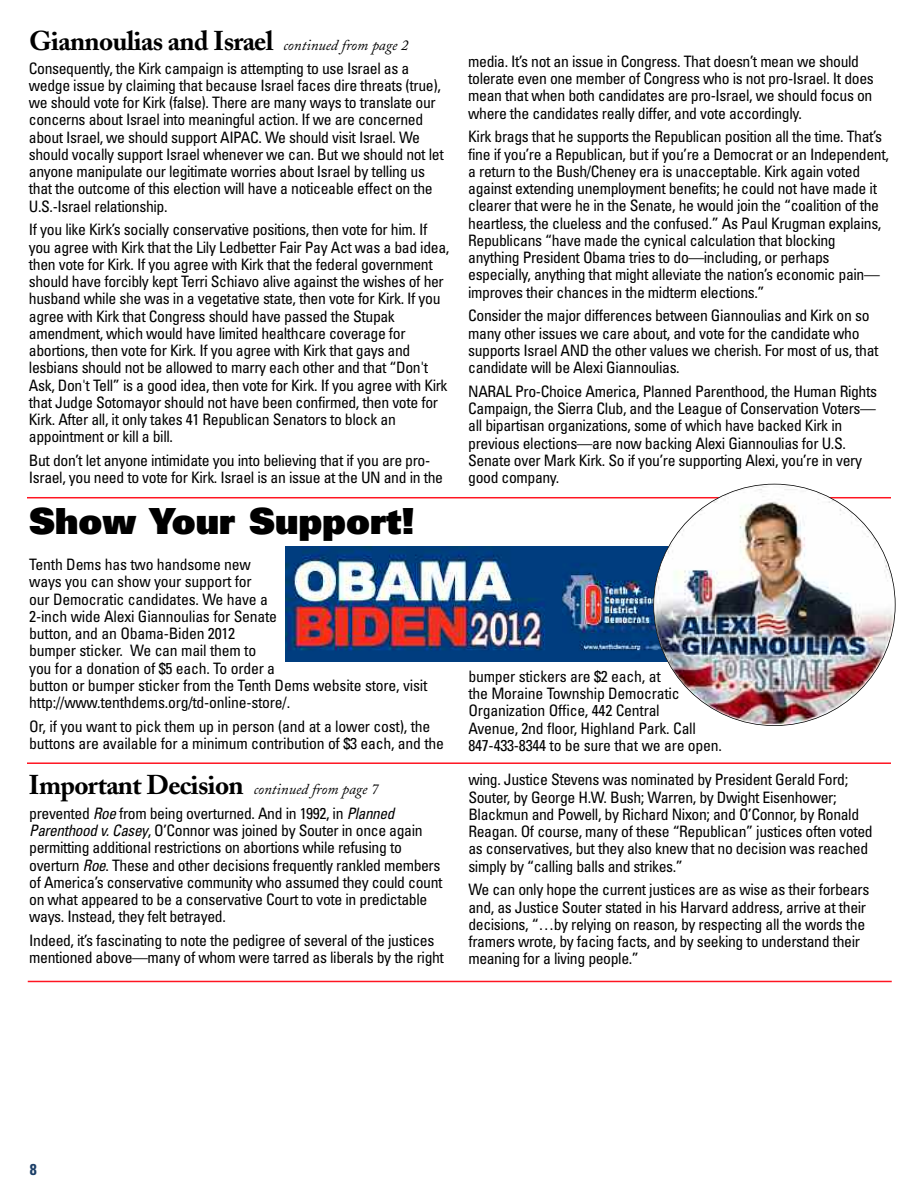
<style>
.page{position:relative;width:918px;height:1188px;background:#fff}
.page>*{position:absolute;margin:0;border:0;box-sizing:border-box;transform-origin:0 0}
.t1{font:900 36px "Univers";color:#000}
.t2{font:700 27px "Adobe Caslon";letter-spacing:-.025em;color:#000}
.t3{font:condensed 15.75px/17.2px "Univers";letter-spacing:-.025em;color:#000}
.t4{font:700 condensed 15.75px "Univers";color:#1c3f68}
.t5{font:italic 15px "Adobe Caslon";color:#000}
.s1{font-weight:400;font-style:italic;font-size:15px}
.s2{font-weight:700;font-style:normal;font-size:27px}
.s3{font-style:italic}
</style>
<div class="page">
<hr style="left:27px;top:762px;width:864px;height:2px;background:#ff1521">
<hr style="left:27px;top:497px;width:864px;height:1px;background:#ff1521">
<hr style="left:28px;top:981px;width:864px;height:1px;background:#ff1521">
<img style="left:286px;top:546px;width:383px;height:115px">
<img style="left:654px;top:484px;width:241px;height:242px;border-radius:50%">
<h2 class="t2" style="left:29px;top:30px;width:381px">Giannoulias and Israel <span class="s1">continued from page 2</span></h2>
<p class="t3" style="left:29px;top:61px;width:416px">Consequently, the Kirk campaign is attempting to use Israel as a wedge issue by claiming that because Israel faces dire threats (true), we should vote for Kirk (false). There are many ways to translate our concerns about Israel into meaningful action. If we are concerned about Israel, we should support AIPAC. We should visit Israel. We should vocally support Israel whenever we can. But we should not let anyone manipulate our legitimate worries about Israel by telling us that the outcome of this election will have a noticeable effect on the U.S.-Israel relationship.</p>
<p class="t3" style="left:29px;top:222px;width:422px">If you like Kirk’s socially conservative positions, then vote for him. If you agree with Kirk that the Lily Ledbetter Fair Pay Act was a bad idea, then vote for Kirk. If you agree with Kirk that the federal government should have forcibly kept Terri Schiavo alive against the wishes of her husband while she was in a vegetative state, then vote for Kirk. If you agree with Kirk that Congress should have passed the Stupak amendment, which would have limited healthcare coverage for abortions, then vote for Kirk. If you agree with Kirk that gays and lesbians should not be allowed to marry each other and that “Don't Ask, Don't Tell” is a good idea, then vote for Kirk. If you agree with Kirk that Judge Sotomayor should not have been confirmed, then vote for Kirk. After all, it only takes 41 Republican Senators to block an appointment or kill a bill.</p>
<p class="t3" style="left:29px;top:453px;width:416px">But don’t let anyone intimidate you into believing that if you are pro-<br>Israel, you need to vote for Kirk. Israel is an issue at the UN and in the</p>
<h1 class="t1" style="left:29px;top:508px;width:387px">Show Your Support!</h1>
<p class="t3" style="left:29px;top:557px;width:400px">Tenth Dems has two handsome new<br>ways you can show your support for<br>our Democratic candidates. We have a<br>2-inch wide Alexi Giannoulias for Senate<br>button, and an Obama-Biden 2012<br>bumper sticker. We can mail them to<br>you for a donation of $5 each. To order a<br>button or bumper sticker from the Tenth Dems website store, visit http://www.tenthdems.org/td-online-store/.</p>
<p class="t3" style="left:29px;top:719px;width:416px">Or, if you want to pick them up in person (and at a lower cost), the buttons are available for a minimum contribution of $3 each, and the</p>
<p class="t5" style="left:28px;top:784px;width:352px"><span class="s2">Important Decision</span> continued from page 7</p>
<p class="t3" style="left:29px;top:806px;width:415px">prevented <span class="s3">Roe</span> from being overturned. And in 1992, in <span class="s3">Planned Parenthood v. Casey</span>, O’Connor was joined by Souter in once again permitting additional restrictions on abortions while refusing to overturn <span class="s3">Roe</span>. These and other decisions frequently rankled members of America’s conservative community who assumed they could count on what appeared to be a conservative Court to vote in predictable ways. Instead, they felt betrayed.</p>
<p class="t3" style="left:29px;top:933px;width:416px">Indeed, it’s fascinating to note the pedigree of several of the justices mentioned above—many of whom were tarred as liberals by the right</p>
<p class="t3" style="left:468px;top:54px;width:407px">media. It’s not an issue in Congress. That doesn’t mean we should tolerate even one member of Congress who is not pro-Israel. It does mean that when both candidates are pro-Israel, we should focus on where the candidates really differ, and vote accordingly.</p>
<p class="t3" style="left:468px;top:129px;width:422px">Kirk brags that he supports the Republican position all the time. That’s fine if you’re a Republican, but if you’re a Democrat or an Independent, a return to the Bush/Cheney era is unacceptable. Kirk again voted against extending unemployment benefits; he could not have made it clearer that were he in the Senate, he would join the “coalition of the heartless, the clueless and the confused.” As Paul Krugman explains, Republicans “have made the cynical calculation that blocking anything President Obama tries to do—including, or perhaps especially, anything that might alleviate the nation’s economic pain— improves their chances in the midterm elections.”</p>
<p class="t3" style="left:468px;top:308px;width:412px">Consider the major differences between Giannoulias and Kirk on so many other issues we care about, and vote for the candidate who supports Israel AND the other values we cherish. For most of us, that candidate will be Alexi Giannoulias.</p>
<p class="t3" style="left:468px;top:384px;width:410px">NARAL Pro-Choice America, Planned Parenthood, the Human Rights Campaign, the Sierra Club, and the League of Conservation Voters— all bipartisan organizations, some of which have backed Kirk in previous elections—are now backing Alexi Giannoulias for U.S.<br>Senate over Mark Kirk. So if you’re supporting Alexi, you’re in very good company.</p>
<p class="t3" style="left:468px;top:669px;width:255px">bumper stickers are $2 each, at<br>the Moraine Township Democratic Organization Office, 442 Central<br>Avenue, 2nd floor, Highland Park. Call 847-433-8344 to be sure that we are open.</p>
<p class="t3" style="left:468px;top:772px;width:406px">wing. Justice Stevens was nominated by President Gerald Ford; Souter, by George H.W. Bush; Warren, by Dwight Eisenhower; Blackmun and Powell, by Richard Nixon; and O’Connor, by Ronald Reagan. Of course, many of these “Republican” justices often voted as conservatives, but they also knew that no decision was reached simply by “calling balls and strikes.”</p>
<p class="t3" style="left:468px;top:882px;width:403px">We can only hope the current justices are as wise as their forbears and, as Justice Souter stated in his Harvard address, arrive at their decisions, “…by relying on reason, by respecting all the words the framers wrote, by facing facts, and by seeking to understand their meaning for a living people.”</p>
<p class="t4" style="left:30px;top:1163px;width:8px">8</p>
</div>
